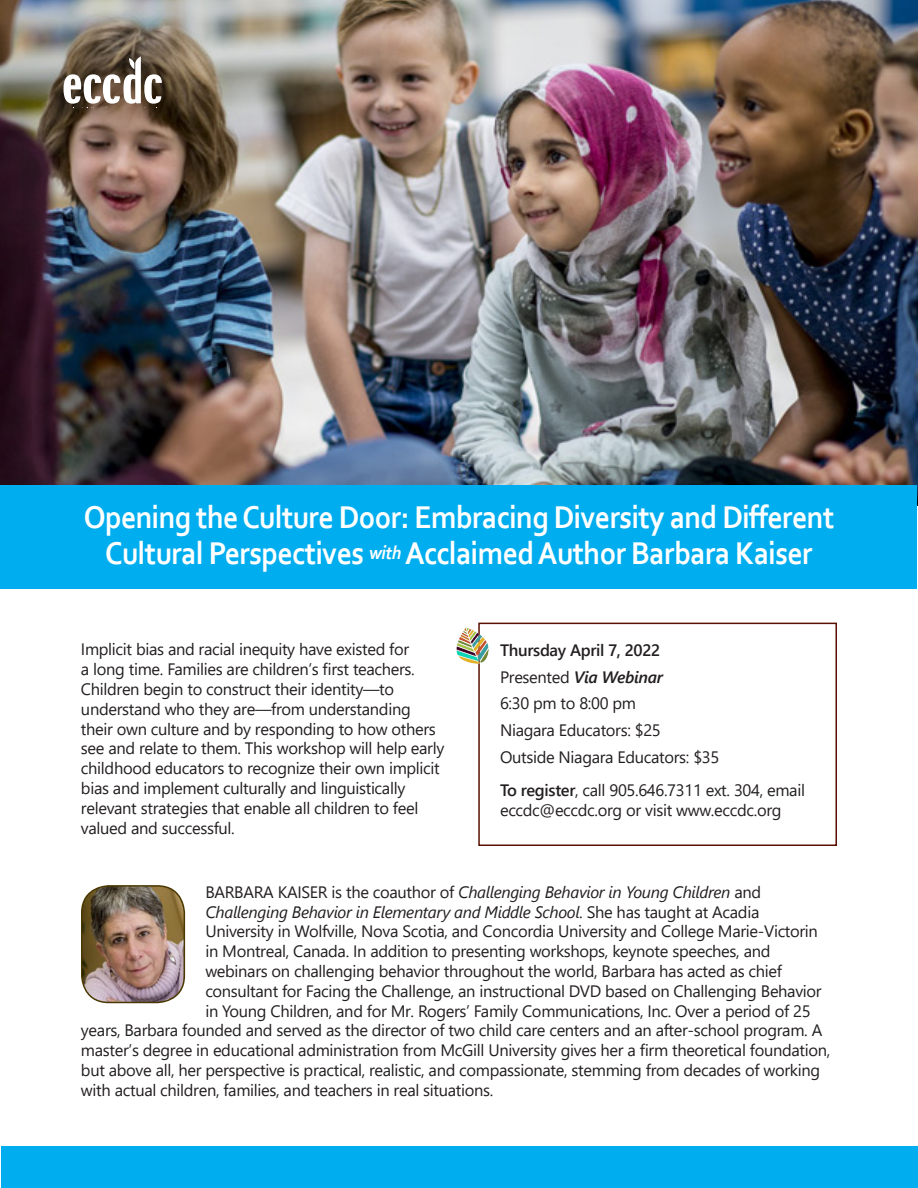
<style>
.page{position:relative;width:918px;height:1188px;background:#fff}
.page>*{position:absolute;margin:0;border:0;box-sizing:border-box;transform-origin:0 0}
.t1{font:700 33px "Corbel";letter-spacing:-.02em;color:#fff;scale:.91 1}
.t2{font:16.5px/19.8px "Segoe UI";letter-spacing:-.02em;color:#231f20}
.t3{font:italic 16.5px "Segoe UI";letter-spacing:-.02em;color:#231f20}
.t4{font:600 16.5px "Segoe UI";letter-spacing:-.02em;color:#231f20}
.t5{font:italic 600 16.5px "Segoe UI";letter-spacing:-.02em;color:#231f20}
.s1{font-weight:400;font-style:normal}
.s2{font-weight:600}
.s3{font-style:normal}
</style>
<div class="page">
<img style="left:1px;top:1px;width:916px;height:484px">
<div style="left:478px;top:623px;width:359px;height:223px;border:2px solid #5a1000"></div>
<img style="left:456px;top:627px;width:33px;height:37px">
<img style="left:82px;top:886px;width:102px;height:116px">
<div style="left:81px;top:885px;width:104px;height:118px;border:2px solid #4a3800;border-radius:27px"></div>
<div style="left:1px;top:485px;width:916px;height:104px;background:#00aeef"></div>
<svg style="left:64px;top:56px;width:98px;height:48px"></svg>
<div style="left:2px;top:1146px;width:916px;height:41px;background:#00aeef"></div>
<p class="t1" style="left:84px;top:496px;width:826px">Opening the Culture Door: Embracing Diversity and Different</p>
<p class="t1" style="left:105px;top:532px;width:779px">Cultural Perspectives <sup>with</sup> Acclaimed Author Barbara Kaiser</p>
<p class="t2" style="left:81px;top:638px;width:365px">Implicit bias and racial inequity have existed for<br>a long time. Families are children’s first teachers.<br>Children begin to construct their identity—to understand who they are—from understanding their own culture and by responding to how others see and relate to them. This workshop will help early childhood educators to recognize their own implicit bias and implement culturally and linguistically relevant strategies that enable all children to feel valued and successful.</p>
<p class="t4" style="left:500px;top:635px;width:162px">Thursday April 7, 2022</p>
<p class="t5" style="left:500px;top:662px;width:164px"><span class="s1">Presented</span> Via Webinar</p>
<p class="t2" style="left:500px;top:692px;width:138px">6:30 pm to 8:00 pm</p>
<p class="t2" style="left:500px;top:719px;width:162px">Niagara Educators: $25</p>
<p class="t2" style="left:500px;top:745px;width:221px">Outside Niagara Educators: $35</p>
<p class="t2" style="left:500px;top:779px;width:307px"><span class="s2">To register</span>, call 905.646.7311 ext. 304, email eccdc@eccdc.org or visit www.eccdc.org</p>
<p class="t3" style="left:205px;top:876px;width:557px"><span class="s3">BARBARA KAISER is the coauthor of</span> Challenging Behavior in Young Children <span class="s3">and</span></p>
<p class="t3" style="left:205px;top:896px;width:556px">Challenging Behavior in Elementary and Middle School<span class="s3">. She has taught at Acadia</span></p>
<p class="t2" style="left:205px;top:920px;width:614px">University in Wolfville, Nova Scotia, and Concordia University and College Marie-Victorin</p>
<p class="t2" style="left:205px;top:940px;width:567px">in Montreal, Canada. In addition to presenting workshops, keynote speeches, and</p>
<p class="t2" style="left:205px;top:960px;width:578px">webinars on challenging behavior throughout the world, Barbara has acted as chief</p>
<p class="t2" style="left:205px;top:980px;width:618px">consultant for Facing the Challenge, an instructional DVD based on Challenging Behavior</p>
<p class="t2" style="left:205px;top:999px;width:607px">in Young Children, and for Mr. Rogers’ Family Communications, Inc. Over a period of 25</p>
<p class="t2" style="left:81px;top:1019px;width:743px">years, Barbara founded and served as the director of two child care centers and an after-school program. A</p>
<p class="t2" style="left:81px;top:1039px;width:751px">master’s degree in educational administration from McGill University gives her a firm theoretical foundation,</p>
<p class="t2" style="left:81px;top:1059px;width:741px">but above all, her perspective is practical, realistic, and compassionate, stemming from decades of working</p>
<p class="t2" style="left:81px;top:1079px;width:414px">with actual children, families, and teachers in real situations.</p>
</div>
